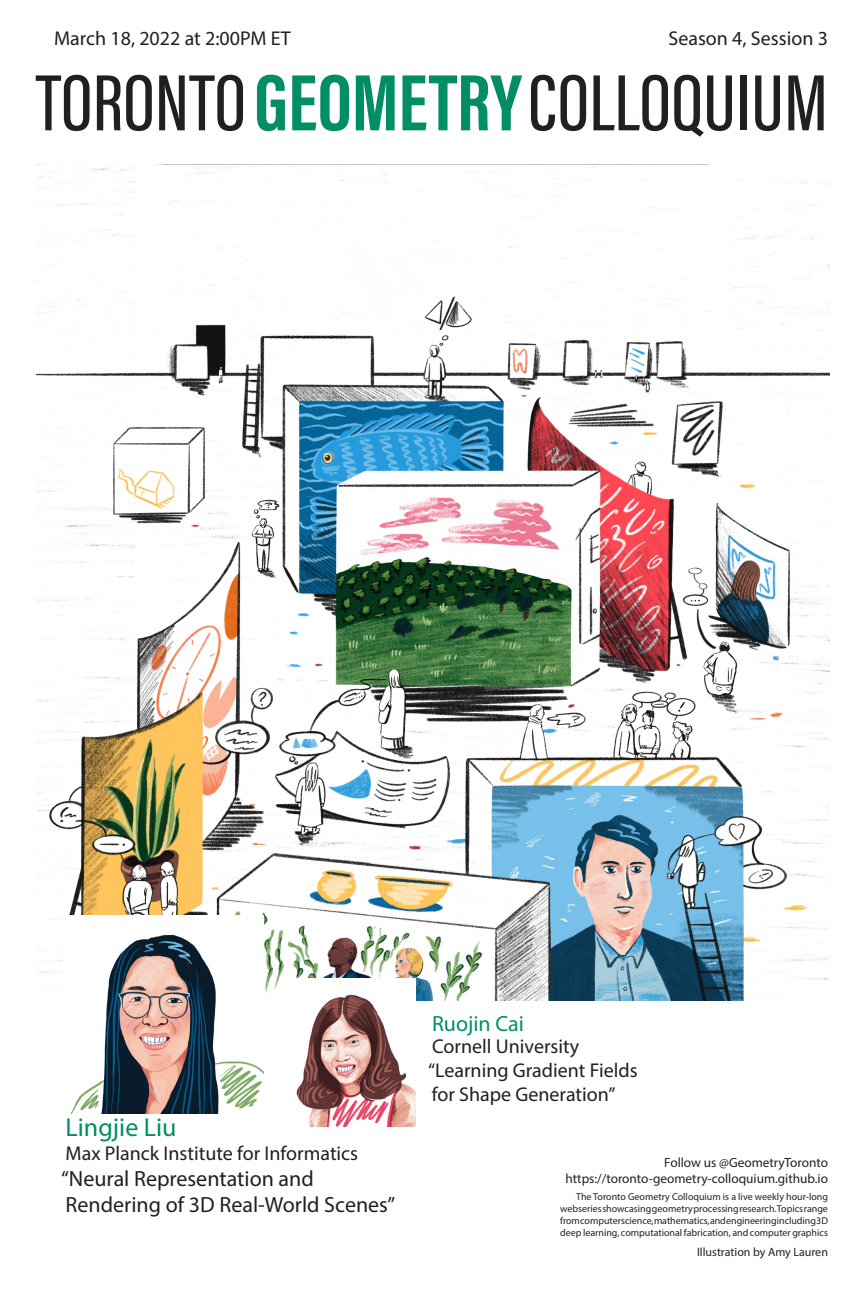
<style>
.page{position:relative;width:864px;height:1296px;background:#fff}
.page>*{position:absolute;margin:0;border:0;box-sizing:border-box;transform-origin:0 0}
.t1{font:500 82.2px "Acumin Pro Extra Cond";color:#231f20;scale:1.08 1}
.t2{font:26px "Myriad Pro";color:#018e64}
.t3{font:22px/26.4px "Myriad Pro";color:#231f20}
.t4{font:22px "Myriad Pro";color:#018e64}
.t5{font:20px "Myriad Pro";color:#231f20}
.t6{font:13.3px "Myriad Pro";color:#231f20}
.t7{font:12px "Myriad Pro";color:#231f20}
.t8{font:10px/12px "Myriad Pro";color:#231f20;text-align:justify}
.s1{font-weight:700;color:#018e64}
</style>
<div class="page">
<img style="left:36px;top:164px;width:794px;height:836px">
<img style="left:65px;top:915px;width:199px;height:199px">
<img style="left:288px;top:978px;width:127px;height:149px">
<p class="t5" style="left:54px;top:26px;width:238px">March 18, 2022 at 2:00PM ET</p>
<p class="t5" style="left:668px;top:26px;width:161px">Season 4, Session 3</p>
<p class="t1" style="left:36px;top:53px;width:735px">TORONTO <span class="s1">GEOMETRY</span> COLLOQUIUM</p>
<p class="t2" style="left:66px;top:1112px;width:112px">Lingjie Liu</p>
<p class="t5" style="left:66px;top:1141px;width:294px">Max Planck Institute for Informatics</p>
<p class="t3" style="left:61px;top:1165px;width:336px">“Neural Representation and<br>Rendering of 3D Real-World Scenes”</p>
<p class="t4" style="left:432px;top:1010px;width:93px">Ruojin Cai</p>
<p class="t5" style="left:432px;top:1034px;width:149px">Cornell University</p>
<p class="t5" style="left:428px;top:1058px;width:211px">“Learning Gradient Fields</p>
<p class="t5" style="left:432px;top:1082px;width:185px">for Shape Generation”</p>
<p class="t6" style="left:664px;top:1154px;width:165px">Follow us @GeometryToronto</p>
<p class="t6" style="left:566px;top:1171px;width:264px">https://toronto-geometry-colloquium.github.io</p>
<p class="t8" style="left:560px;top:1190px;width:269px;text-indent:16px">The Toronto Geometry Colloquium is a live weekly hour-long webseries showcasing geometry processing research. Topics range from computer science, mathematics, and engineering including 3D deep learning, computational fabrication, and computer graphics</p>
<p class="t7" style="left:697px;top:1244px;width:132px">Illustration by Amy Lauren</p>
</div>
